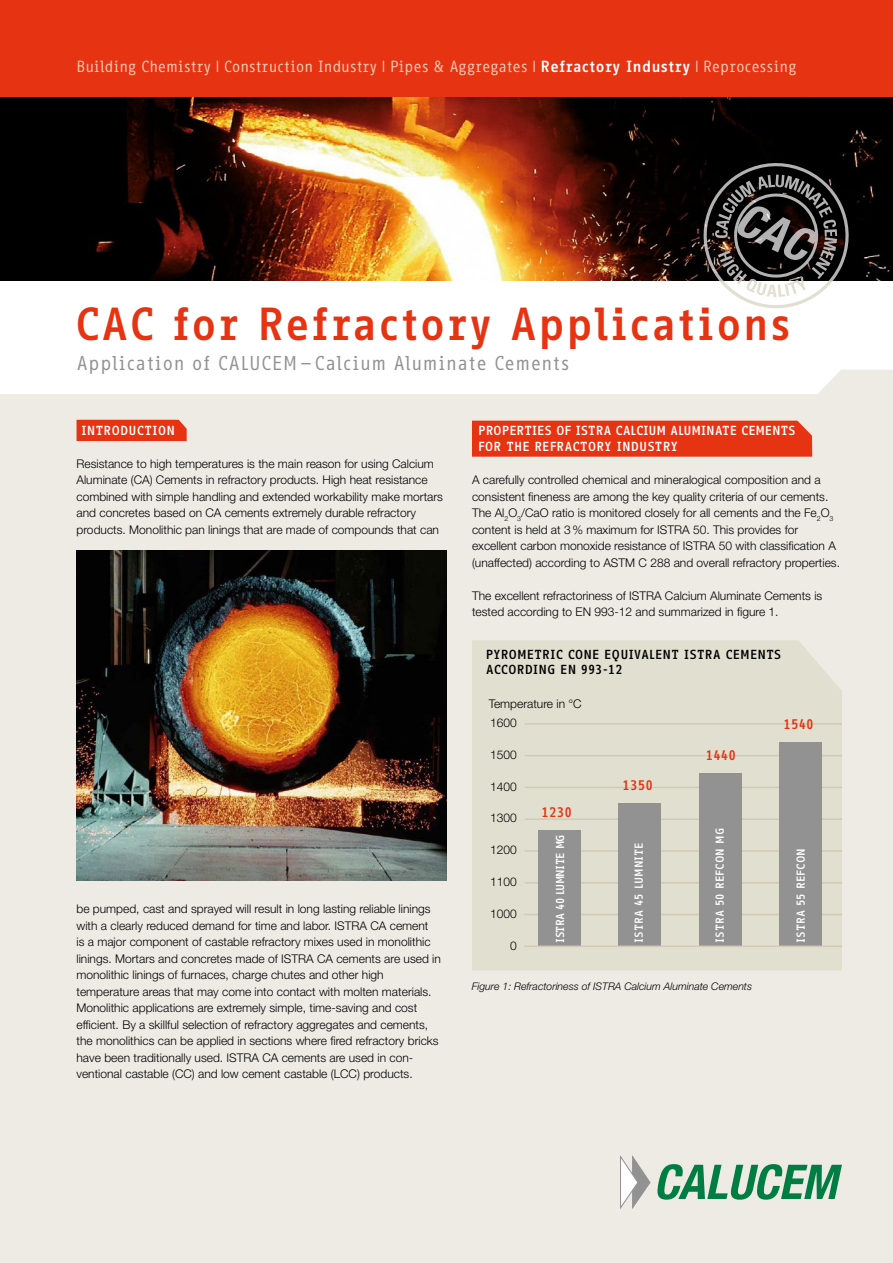
<style>
.page{position:relative;width:893px;height:1263px;background:#fff}
.page>*{position:absolute;margin:0;border:0;box-sizing:border-box;transform-origin:0 0}
.t1{font:700 45px "Info Office";letter-spacing:-.005em;color:#e63312}
.t2{font:19.5px "Info Office";letter-spacing:.02em;color:#929292}
.t3{font:15.75px "Info Office";letter-spacing:-.015em;color:#facab2}
.t4{font:700 13.5px "Info Office";color:#e63312}
.t5{font:700 12.75px/16.5px "Info Office";letter-spacing:-.02em;color:#fff}
.t6{font:700 12.75px/15px "Info Office";color:#000}
.t7{font:700 12.75px "Info Office";color:#fff}
.t8{font:300 12px/16.5px "Helvetica Neue LT Pro";color:#000}
.t9{font:700 11.25px "Info Office";color:#fff}
.t10{font:700 11.25px "Info Office";letter-spacing:-.06em;color:#fff}
.t11{font:italic 300 10.5px "Helvetica Neue LT Pro";color:#000}
.s1{font-weight:700;color:#fff}
</style>
<div class="page">
<div style="left:0;top:370px;width:893px;height:893px;background:#eeebe5"></div>
<div style="left:472px;top:640px;width:370px;height:330px;background:#e1e0d0"></div>
<div style="left:472px;top:421px;width:340px;height:36px;background:#e63312"></div>
<div style="left:0;top:0;width:893px;height:98px;background:#e63312"></div>
<svg style="left:619px;top:1153px;width:223px;height:56px;background:#aacab6"></svg>
<div style="left:77px;top:420px;width:110px;height:21px;background:#e63312"></div>
<img style="left:77px;top:550px;width:369px;height:330px">
<img style="left:0;top:98px;width:893px;height:182px">
<hr style="left:524px;top:914px;width:318px;height:1px;background:#d2cab6">
<hr style="left:525px;top:882px;width:317px;height:1px;background:#d2cab6">
<hr style="left:525px;top:850px;width:317px;height:2px;background:#d2cab6">
<hr style="left:525px;top:818px;width:317px;height:2px;background:#d2cab6">
<hr style="left:525px;top:787px;width:317px;height:1px;background:#d2cab6">
<hr style="left:525px;top:755px;width:317px;height:1px;background:#d2cab6">
<hr style="left:525px;top:723px;width:317px;height:2px;background:#d2cab6">
<div style="left:538px;top:830px;width:43px;height:116px;background:#929292"></div>
<div style="left:619px;top:803px;width:42px;height:143px;background:#929292"></div>
<div style="left:699px;top:774px;width:42px;height:172px;background:#929292"></div>
<div style="left:779px;top:742px;width:43px;height:204px;background:#929292"></div>
<hr style="left:524px;top:945px;width:318px;height:2px;background:#d2cab6">
<svg style="left:691px;top:151px;width:170px;height:158px;background:#4f4d4c"></svg>
<h3 class="t3" style="left:77px;top:57px;width:722px">Building Chemistry | Construction Industry | Pipes &amp; Aggregates | <span class="s1">Refractory Industry</span> | Reprocessing</h3>
<h1 class="t1" style="left:74px;top:298px;width:719px">CAC for Refractory Applications</h1>
<h2 class="t2" style="left:77px;top:352px;width:495px">Application of CALUCEM – Calcium Aluminate Cements</h2>
<p class="t7" style="left:81px;top:423px;width:96px">INTRODUCTION</p>
<p class="t8" style="left:77px;top:455px;width:368px">Resistance to high temperatures is the main reason for using Calcium Aluminate (CA) Cements in refractory products. High heat resistance combined with simple handling and extended workability make mortars and concretes based on CA cements extremely durable refractory products. Monolithic pan linings that are made of compounds that can</p>
<p class="t8" style="left:77px;top:901px;width:366px">be pumped, cast and sprayed will result in long lasting reliable linings with a clearly reduced demand for time and labor. ISTRA CA cement<br>is a major component of castable refractory mixes used in monolithic linings. Mortars and concretes made of ISTRA CA cements are used in monolithic linings of furnaces, charge chutes and other high temperature areas that may come into contact with molten materials.<br>Monolithic applications are extremely simple, time-saving and cost efficient. By a skillful selection of refractory aggregates and cements, the monolithics can be applied in sections where fired refractory bricks have been traditionally used. ISTRA CA cements are used in con&shy;ventional castable (CC) and low cement castable (LCC) products.</p>
<p class="t5" style="left:478px;top:422px;width:319px">PROPERTIES OF ISTRA CALCIUM ALUMINATE CEMENTS<br>FOR THE REFRACTORY INDUSTRY</p>
<p class="t8" style="left:472px;top:472px;width:369px">A carefully controlled chemical and mineralogical composition and a consistent fineness are among the key quality criteria of our cements.<br>The Al<sub>2</sub>O<sub>3</sub>/CaO ratio is monitored closely for all cements and the Fe<sub>2</sub>O<sub>3 </sub>content is held at 3 % maximum for ISTRA 50. This provides for excellent carbon monoxide resistance of ISTRA 50 with classification A (unaffected) according to ASTM C 288 and overall refractory properties.</p>
<p class="t8" style="left:472px;top:587px;width:352px">The excellent refractoriness of ISTRA Calcium Aluminate Cements is tested according to EN 993-12 and summarized in figure 1.</p>
<p class="t6" style="left:486px;top:647px;width:297px">PYROMETRIC CONE EQUIVALENT ISTRA CEMENTS<br>ACCORDING EN 993-12</p>
<p class="t8" style="left:489px;top:693px;width:95px;line-height:19.4px">Temperature in °C<br>1600</p>
<p class="t8" style="left:490px;top:746px;width:28px">1500</p>
<p class="t8" style="left:490px;top:778px;width:28px">1400</p>
<p class="t8" style="left:490px;top:810px;width:28px">1300</p>
<p class="t8" style="left:490px;top:841px;width:28px">1200</p>
<p class="t8" style="left:490px;top:873px;width:28px">1100</p>
<p class="t8" style="left:490px;top:905px;width:28px">1000</p>
<p class="t8" style="left:510px;top:937px;width:8px">0</p>
<p class="t4" style="left:623px;top:777px;width:32px">1350</p>
<p class="t4" style="left:542px;top:804px;width:32px">1230</p>
<p class="t10" style="left:553px;top:942px;width:110px;rotate:-90deg">ISTRA 40 LUMNITE MG</p>
<p class="t9" style="left:632px;top:942px;width:102px;rotate:-90deg">ISTRA 45 LUMNITE</p>
<p class="t4" style="left:706px;top:747px;width:32px">1440</p>
<p class="t9" style="left:713px;top:942px;width:116px;rotate:-90deg">ISTRA 50 REFCON MG</p>
<p class="t11" style="left:472px;top:980px;width:282px">Figure 1: Refractoriness of ISTRA Calcium Aluminate Cements</p>
<p class="t4" style="left:784px;top:716px;width:32px">1540</p>
<p class="t9" style="left:794px;top:942px;width:96px;rotate:-90deg">ISTRA 55 REFCON</p>
</div>
